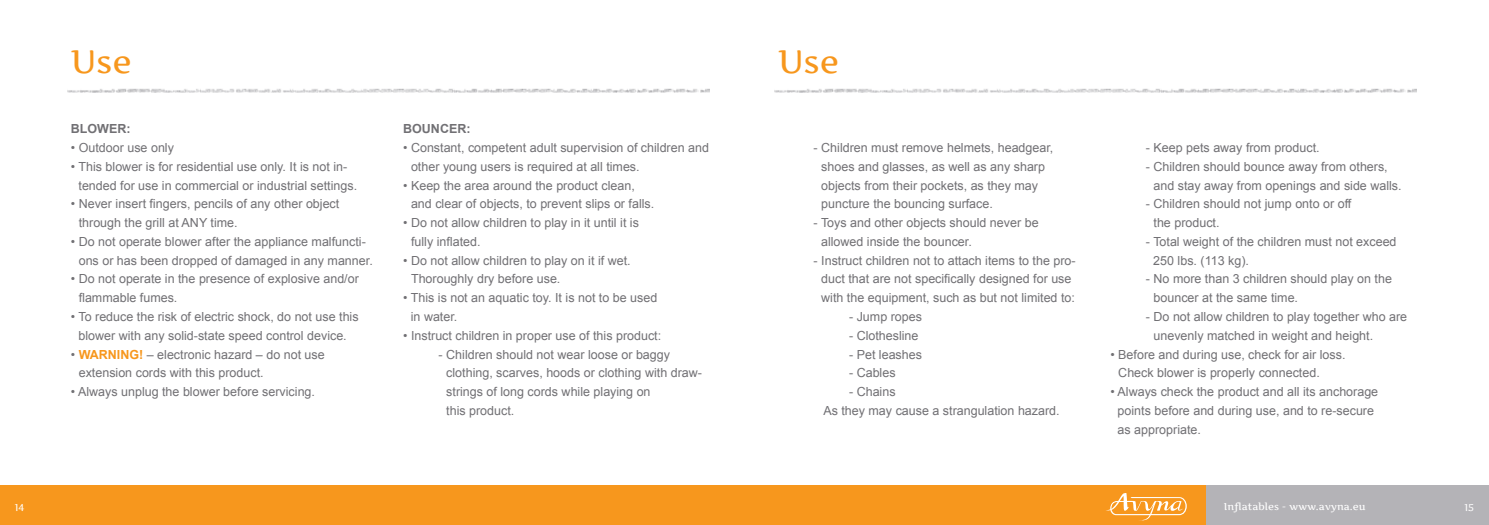
<style>
.page{position:relative;width:1489px;height:525px;background:#fff}
.page>*{position:absolute;margin:0;border:0;box-sizing:border-box;transform-origin:0 0}
.t1{font:500 32.5px "Artifika";letter-spacing:-.005em;color:#f7971d}
.t2{font:12.5px/18.8px "Arial";color:#717074}
.t3{font:700 12.5px "Arial";color:#717074}
.t4{font:500 10px "Artifika";color:#fff}
.s1{font-weight:700;color:#f7971d}
</style>
<div class="page">
<div style="left:1205px;top:485px;width:283px;height:39px;background:#b4b3b7"></div>
<div style="left:0;top:485px;width:1205px;height:39px;background:#f7971d"></div>
<svg style="left:1106px;top:493px;width:80px;height:27px"></svg>
<img style="left:67px;top:89px;width:642px;height:4px">
<img style="left:774px;top:89px;width:642px;height:4px">
<h1 class="t1" style="left:71px;top:48px;width:62px">Use</h1>
<h1 class="t1" style="left:778px;top:48px;width:62px">Use</h1>
<p class="t3" style="left:71px;top:124px;width:61px">BLOWER:</p>
<p class="t2" style="left:71px;top:138px;width:105px">• Outdoor use only</p>
<p class="t2" style="left:78px;top:157px;width:280px;text-indent:-8px">• This blower is for residential use only. It is not in&shy;tended for use in commercial or industrial settings.</p>
<p class="t2" style="left:79px;top:194px;width:262px;text-indent:-8px">• Never insert fingers, pencils of any other object through the grill at ANY time.</p>
<p class="t2" style="left:79px;top:232px;width:295px;text-indent:-8px">• Do not operate blower after the appliance malfuncti&shy;ons or has been dropped of damaged in any manner.</p>
<p class="t2" style="left:79px;top:269px;width:281px;text-indent:-8px">• Do not operate in the presence of explosive and/or flammable fumes.</p>
<p class="t2" style="left:71px;top:307px;width:289px;text-align:center">• To reduce the risk of electric shock, do not use this blower with any solid-state speed control device.</p>
<p class="t2" style="left:79px;top:346px;width:247px;text-indent:-8px">• <span class="s1">WARNING!</span> – electronic hazard – do not use extension cords with this product.</p>
<p class="t2" style="left:71px;top:382px;width:246px">• Always unplug the blower before servicing.</p>
<p class="t3" style="left:403px;top:124px;width:69px">BOUNCER:</p>
<p class="t2" style="left:411px;top:138px;width:299px;text-indent:-8px">• Constant, competent adult supervision of children and other young users is required at all times.</p>
<p class="t2" style="left:411px;top:176px;width:245px;text-indent:-8px">• Keep the area around the product clean, and clear of objects, to prevent slips or falls.</p>
<p class="t2" style="left:411px;top:213px;width:229px;text-indent:-8px">• Do not allow children to play in it until it is fully inflated.</p>
<p class="t2" style="left:411px;top:251px;width:221px;text-indent:-8px">• Do not allow children to play on it if wet.<br>Thoroughly dry before use.</p>
<p class="t2" style="left:411px;top:288px;width:248px;text-indent:-8px">• This is not an aquatic toy. It is not to be used in water.</p>
<p class="t2" style="left:403px;top:326px;width:259px">• Instruct children in proper use of this product:</p>
<p class="t2" style="left:446px;top:344px;width:257px;text-indent:-8px">- Children should not wear loose or baggy clothing, scarves, hoods or clothing with draw&shy;strings of long cords while playing on<br>this product.</p>
<p class="t2" style="left:821px;top:138px;width:234px;text-indent:-8px">- Children must remove helmets, headgear, shoes and glasses, as well as any sharp objects from their pockets, as they may puncture the bouncing surface.</p>
<p class="t2" style="left:821px;top:213px;width:219px;text-indent:-7px">- Toys and other objects should never be allowed inside the bouncer.</p>
<p class="t2" style="left:813px;top:251px;width:263px;text-align:center">- Instruct children not to attach items to the pro&shy;duct that are not specifically designed for use with the equipment, such as but not limited to:</p>
<p class="t2" style="left:849px;top:307px;width:74px">- Jump ropes</p>
<p class="t2" style="left:849px;top:326px;width:71px">- Clothesline</p>
<p class="t2" style="left:849px;top:344px;width:74px">- Pet leashes</p>
<p class="t2" style="left:849px;top:363px;width:48px">- Cables</p>
<p class="t2" style="left:823px;top:382px;width:238px;text-indent:26px">- Chains<br>As they may cause a strangulation hazard.</p>
<p class="t2" style="left:1145px;top:138px;width:175px">- Keep pets away from product.</p>
<p class="t2" style="left:1153px;top:157px;width:249px;text-indent:-8px">- Children should bounce away from others, and stay away from openings and side walls.</p>
<p class="t2" style="left:1153px;top:194px;width:199px;text-indent:-8px">- Children should not jump onto or off the product.</p>
<p class="t2" style="left:1153px;top:232px;width:245px;text-indent:-7px">- Total weight of the children must not exceed<br>250 lbs. (113 kg).</p>
<p class="t2" style="left:1153px;top:269px;width:240px;text-indent:-8px">- No more than 3 children should play on the bouncer at the same time.</p>
<p class="t2" style="left:1153px;top:307px;width:255px;text-indent:-8px">- Do not allow children to play together who are unevenly matched in weight and height.</p>
<p class="t2" style="left:1118px;top:344px;width:229px;text-indent:-8px">• Before and during use, check for air loss.<br>Check blower is properly connected.</p>
<p class="t2" style="left:1117px;top:382px;width:262px;text-indent:-7px">• Always check the product and all its anchorage points before and during use, and to re-secure as appropriate.</p>
<p class="t4" style="left:15px;top:502px;width:11px">14</p>
<p class="t4" style="left:1223px;top:502px;width:143px">Inflatables - www.avyna.eu</p>
<p class="t4" style="left:1464px;top:502px;width:11px">15</p>
</div>
